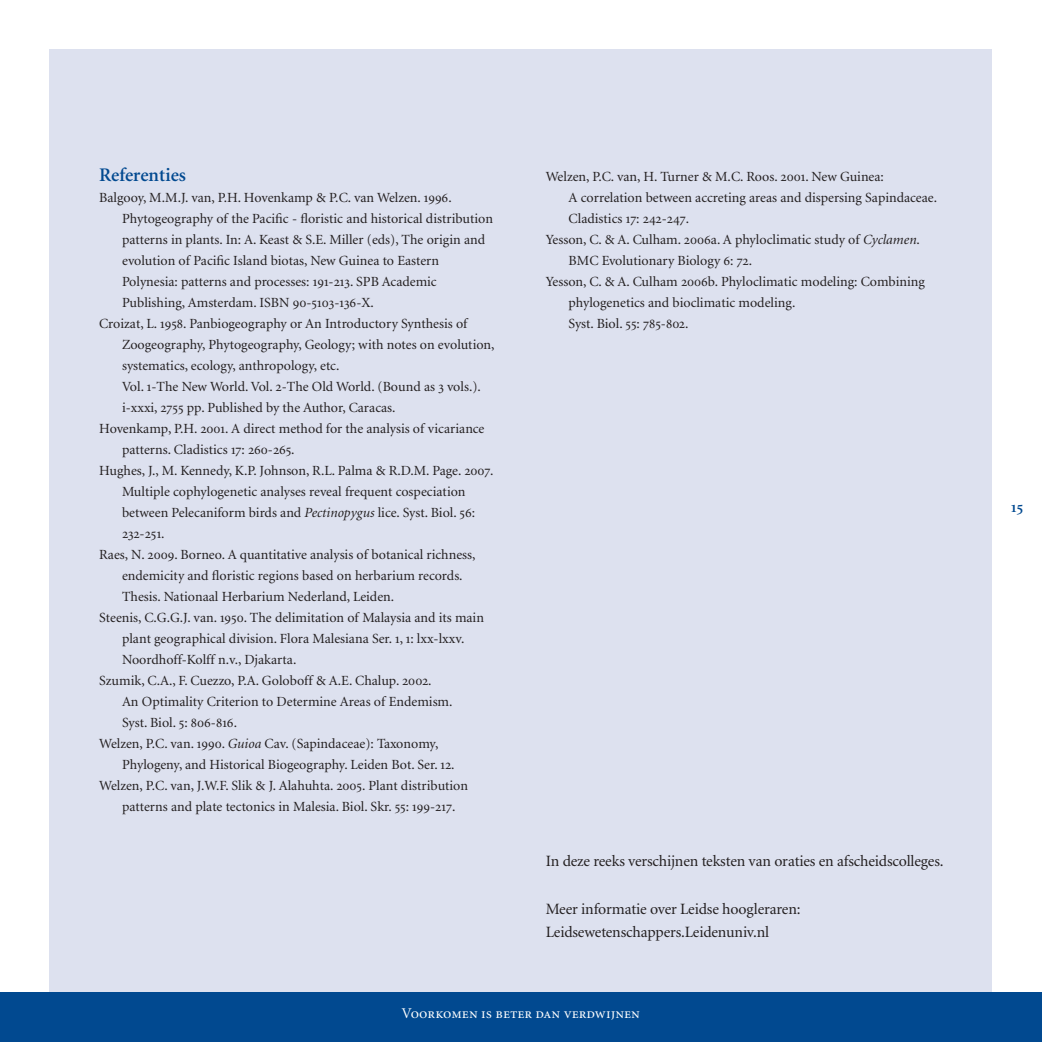
<style>
.page{position:relative;width:1042px;height:1042px;background:#fff}
.page>*{position:absolute;margin:0;border:0;box-sizing:border-box;transform-origin:0 0}
.lopend{font:600 19.25px "Minion";color:#014990}
.lopend-2{font:15.75px "Minion";letter-spacing:-.01em;color:#231f20}
.t1{font:15.75px "Minion Semibold SC";color:#014990}
.t2{font:14.88px "Minion Regular SC";letter-spacing:-.005em;color:#fff}
.Notes{font:14px/21px "Minion";color:#231f20}
.s1{font-family:"Minion Regular SC"}
.s2{font-style:italic}
</style>
<div class="page">
<div style="left:50px;top:50px;width:942px;height:992px;background:#dde1ef"></div>
<div style="left:0;top:992px;width:1042px;height:50px;background:#014990"></div>
<p class="lopend" style="left:99px;top:165px;width:88px">Referenties</p>
<p class="Notes" style="left:122px;top:188px;width:372px;text-indent:-23px">Balgooy, M.M.J. van, P.H. Hovenkamp &amp; P.C. van Welzen. <span class="s1">1996</span>.<br>Phytogeography of the Pacific - floristic and historical distribution patterns in plants. In: A. Keast &amp; S.E. Miller (eds), The origin and evolution of Pacific Island biotas, New Guinea to Eastern Polynesia: patterns and processes: <span class="s1">191</span>-<span class="s1">213</span>. SPB Academic Publishing, Amsterdam. ISBN <span class="s1">90</span>-<span class="s1">5103</span>-<span class="s1">136</span>-X.</p>
<p class="Notes" style="left:122px;top:314px;width:374px;text-indent:-23px">Croizat, L. <span class="s1">1958</span>. Panbiogeography or An Introductory Synthesis of Zoogeography, Phytogeography, Geology; with notes on evolution, systematics, ecology, anthropology, etc.<br>Vol. <span class="s1">1</span>-The New World. Vol. <span class="s1">2</span>-The Old World. (Bound as <span class="s1">3</span> vols.). i-xxxi, <span class="s1">2755</span> pp. Published by the Author, Caracas.</p>
<p class="Notes" style="left:122px;top:419px;width:364px;text-indent:-23px">Hovenkamp, P.H. <span class="s1">2001</span>. A direct method for the analysis of vicariance patterns. Cladistics <span class="s1">17</span>: <span class="s1">260</span>-<span class="s1">265</span>.</p>
<p class="Notes" style="left:122px;top:461px;width:373px;text-indent:-23px">Hughes, J., M. Kennedy, K.P. Johnson, R.L. Palma &amp; R.D.M. Page. <span class="s1">2007</span>.<br>Multiple cophylogenetic analyses reveal frequent cospeciation between Pelecaniform birds and <span class="s2">Pectinopygus</span> lice. Syst. Biol. <span class="s1">56</span>:<br><span class="s1">232</span>-<span class="s1">251</span>.</p>
<p class="Notes" style="left:122px;top:545px;width:355px;text-indent:-23px">Raes, N. <span class="s1">2009</span>. Borneo. A quantitative analysis of botanical richness, endemicity and floristic regions based on herbarium records.<br>Thesis. Nationaal Herbarium Nederland, Leiden.</p>
<p class="Notes" style="left:122px;top:608px;width:363px;text-indent:-23px">Steenis, C.G.G.J. van. <span class="s1">1950</span>. The delimitation of Malaysia and its main plant geographical division. Flora Malesiana Ser. <span class="s1">1</span>, <span class="s1">1</span>: lxx-lxxv.<br>Noordhoff-Kolff n.v., Djakarta.</p>
<p class="Notes" style="left:122px;top:671px;width:332px;text-indent:-23px">Szumik, C.A., F. Cuezzo, P.A. Goloboff &amp; A.E. Chalup. <span class="s1">2002</span>.<br>An Optimality Criterion to Determine Areas of Endemism.<br>Syst. Biol. <span class="s1">5</span>: <span class="s1">806</span>-<span class="s1">816</span>.</p>
<p class="Notes" style="left:122px;top:734px;width:334px;text-indent:-23px">Welzen, P.C. van. <span class="s1">1990</span>. <span class="s2">Guioa</span> Cav. (Sapindaceae): Taxonomy,<br>Phylogeny, and Historical Biogeography. Leiden Bot. Ser. <span class="s1">12</span>.</p>
<p class="Notes" style="left:122px;top:776px;width:347px;text-indent:-23px">Welzen, P.C. van, J.W.F. Slik &amp; J. Alahuhta. <span class="s1">2005</span>. Plant distribution patterns and plate tectonics in Malesia. Biol. Skr. <span class="s1">55</span>: <span class="s1">199</span>-<span class="s1">217</span>.</p>
<p class="Notes" style="left:568px;top:167px;width:370px;text-indent:-23px">Welzen, P.C. van, H. Turner &amp; M.C. Roos. <span class="s1">2001</span>. New Guinea:<br>A correlation between accreting areas and dispersing Sapindaceae.<br>Cladistics <span class="s1">17</span>: <span class="s1">242</span>-<span class="s1">247</span>.</p>
<p class="Notes" style="left:568px;top:230px;width:353px;text-indent:-23px">Yesson, C. &amp; A. Culham. <span class="s1">2006</span>a. A phyloclimatic study of <span class="s2">Cyclamen</span>.<br>BMC Evolutionary Biology <span class="s1">6</span>: <span class="s1">72</span>.</p>
<p class="Notes" style="left:568px;top:272px;width:358px;text-indent:-23px">Yesson, C. &amp; A. Culham <span class="s1">2006</span>b. Phyloclimatic modeling: Combining phylogenetics and bioclimatic modeling.<br>Syst. Biol. <span class="s1">55</span>: <span class="s1">785</span>-<span class="s1">802</span>.</p>
<p class="lopend-2" style="left:546px;top:853px;width:399px">In deze reeks verschijnen teksten van oraties en afscheidscolleges.</p>
<p class="lopend-2" style="left:546px;top:901px;width:256px">Meer informatie over Leidse hoogleraren:</p>
<p class="lopend-2" style="left:546px;top:924px;width:225px">Leidsewetenschappers.Leidenuniv.nl</p>
<p class="t2" style="left:402px;top:1006px;width:240px">Voorkomen is beter dan verdwijnen</p>
<p class="t1" style="left:1011px;top:499px;width:13px">15</p>
</div>
